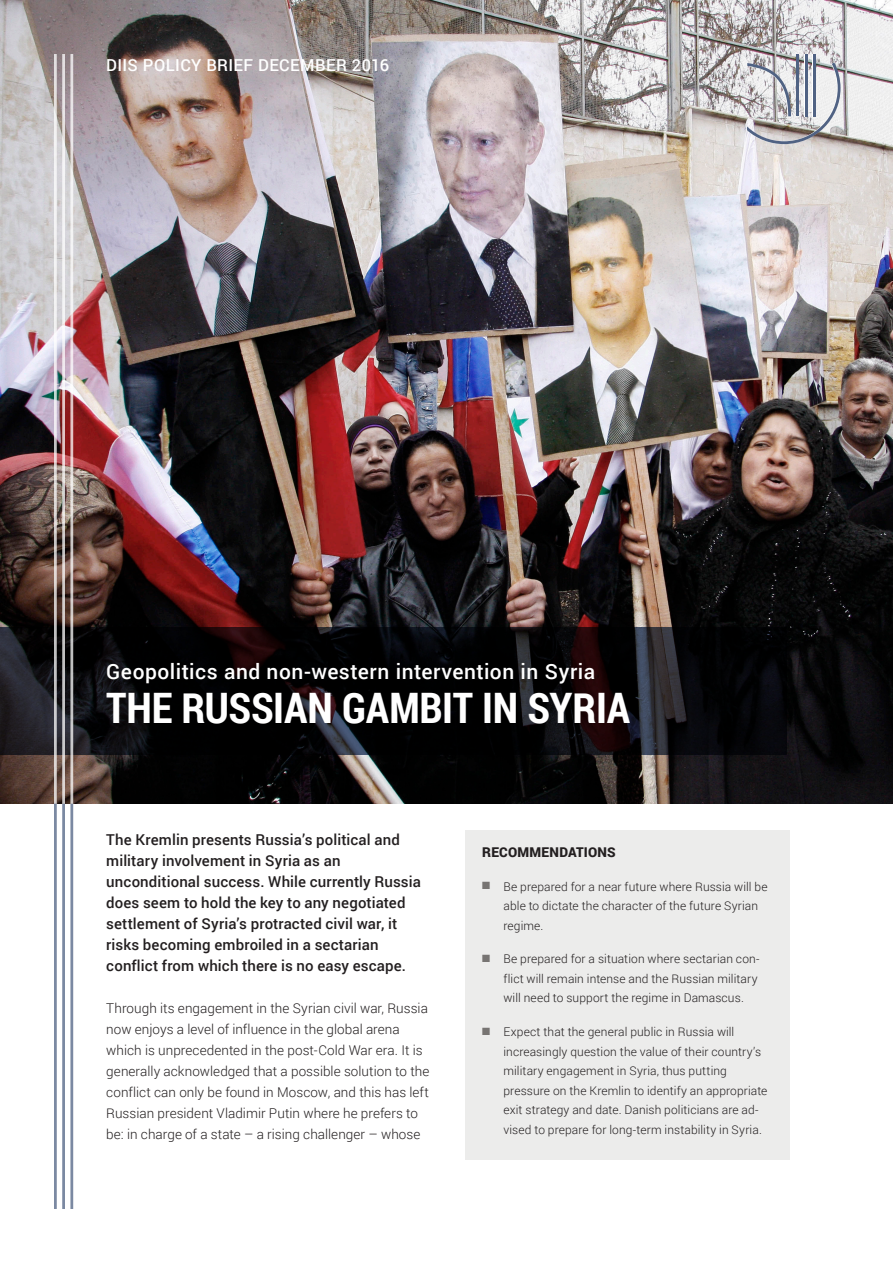
<style>
.page{position:relative;width:893px;height:1263px;background:#fff}
.page>*{position:absolute;margin:0;border:0;box-sizing:border-box;transform-origin:0 0}
._03_Titel{font:700 42px "Roboto Condensed";letter-spacing:-.01em;color:#fff}
._02_Trompet{font:500 21px "Roboto";letter-spacing:.025em;color:#fff}
._01_DIIS_Impact_i_fo{font:500 16.5px "Roboto";letter-spacing:.02em;color:#fff}
._04_Manchet{font:500 15px/21px "Roboto";letter-spacing:.005em;color:#231f20}
._05_BRØDTEKST{font:300 13.5px/21px "Roboto";letter-spacing:.005em;color:#231f20}
._06_Recommendation_o{font:900 13.5px "Roboto";letter-spacing:.015em;color:#231f20}
._07_Recommendation_b{font:300 12px/19.5px "Roboto";letter-spacing:.01em;color:#231f20}
.s1{color:#777472}
</style>
<div class="page">
<img style="left:0;top:0;width:893px;height:804px">
<hr style="left:804px;top:54px;width:3px;height:62px;background:#fff">
<hr style="left:812px;top:54px;width:3px;height:62px;background:#fff">
<div style="left:465px;top:830px;width:324px;height:329px;background:#ececeb"></div>
<svg style="left:0;top:627px;width:787px;height:128px;background:#0b090c"></svg>
<hr style="left:70px;top:54px;width:3px;height:1155px;background:#fff">
<hr style="left:62px;top:54px;width:3px;height:1155px;background:#fff">
<hr style="left:54px;top:54px;width:3px;height:1155px;background:#fff">
<hr style="left:70px;top:804px;width:3px;height:405px;background:#506283">
<hr style="left:62px;top:804px;width:3px;height:405px;background:#506283">
<hr style="left:54px;top:804px;width:3px;height:405px;background:#506283">
<hr style="left:796px;top:54px;width:3px;height:62px;background:#506283">
<hr style="left:805px;top:54px;width:2px;height:62px;background:#506283">
<hr style="left:813px;top:54px;width:3px;height:62px;background:#506283">
<img style="left:746px;top:63px;width:94px;height:81px">
<p class="_01_DIIS_Impact_i_fo" style="left:106px;top:54px;width:284px">DIIS POLICY BRIEF DECEMBER 2016</p>
<p class="_02_Trompet" style="left:106px;top:657px;width:490px">Geopolitics and non-western intervention in Syria</p>
<p class="_03_Titel" style="left:106px;top:678px;width:525px">THE RUSSIAN GAMBIT IN SYRIA</p>
<p class="_04_Manchet" style="left:106px;top:828px;width:316px">The Kremlin presents Russia’s political and military involvement in Syria as an unconditional success. While currently Russia does seem to hold the key to any negotiated settlement of Syria’s protracted civil war, it risks becoming embroiled in a sectarian conflict from which there is no easy escape.</p>
<p class="_05_BRØDTEKST" style="left:106px;top:997px;width:325px">Through its engagement in the Syrian civil war, Russia now enjoys a level of influence in the global arena which is unprecedented in the post-Cold War era. It is generally acknowledged that a possible solution to the conflict can only be found in Moscow, and this has left Russian president Vladimir Putin where he prefers to be: in charge of a state – a rising challenger – whose</p>
<p class="_06_Recommendation_o" style="left:482px;top:842px;width:135px">RECOMMENDATIONS</p>
<p class="_07_Recommendation_b" style="left:503px;top:876px;width:265px;text-indent:-21px"><span class="s1">■</span> Be prepared for a near future where Russia will be able to dictate the character of the future Syrian regime.</p>
<p class="_07_Recommendation_b" style="left:503px;top:949px;width:258px;text-indent:-21px"><span class="s1">■</span> Be prepared for a situation where sectarian con&shy;flict will remain intense and the Russian military will need to support the regime in Damascus.</p>
<p class="_07_Recommendation_b" style="left:503px;top:1022px;width:265px;text-indent:-21px"><span class="s1">■</span> Expect that the general public in Russia will increasingly question the value of their country’s military engagement in Syria, thus putting pressure on the Kremlin to identify an appropriate exit strategy and date. Danish politicians are ad&shy;vised to prepare for long-term instability in Syria.</p>
</div>
